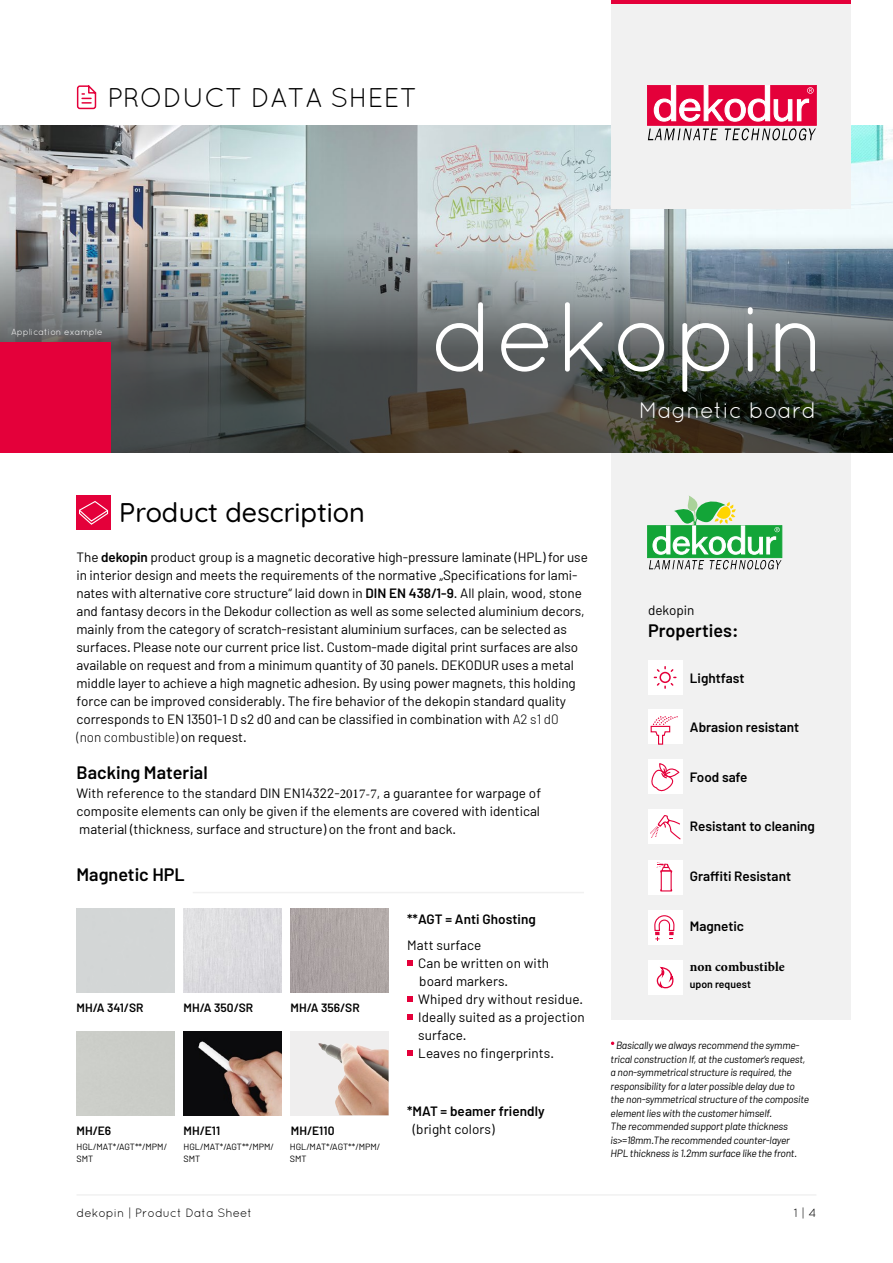
<style>
.page{position:relative;width:893px;height:1263px;background:#fff}
.page>*{position:absolute;margin:0;border:0;box-sizing:border-box;transform-origin:0 0}
.t1{font:99px "Quicksand";color:#fff}
.t2{font:500 27px "Quicksand";color:#000}
.t3{font:27px "Quicksand";color:#000}
.t4{font:22.5px "Quicksand";color:#fff}
.t5{font:600 18px "Barlow";color:#000}
.t6{font:13.5px/18px "Barlow";letter-spacing:-.005em;color:#000}
.t7{font:600 13.5px "Barlow";color:#000}
.t8{font:700 13.5px "Minion Pro";color:#000}
.t9{font:600 12px "Barlow";letter-spacing:.005em;color:#000}
.t10{font:12px "Quicksand";color:#000}
.t11{font:italic 10.5px/13.5px "Barlow";letter-spacing:-.02em;color:#000}
.t12{font:600 10.5px "Barlow";color:#000}
.t13{font:9px/12px "Barlow";letter-spacing:.005em;color:#000}
.t14{font:9px "Quicksand";color:#fff}
.s1{font-weight:600}
.s2{font-weight:300}
.s3{font-family:"Minion Pro"}
</style>
<div class="page">
<hr style="left:77px;top:1194px;width:739px;height:2px;background:#f1f1f1">
<div style="left:611px;top:434px;width:239px;height:586px;background:#f1f1f1"></div>
<img style="left:0;top:125px;width:893px;height:109px">
<img style="left:0;top:234px;width:893px;height:219px">
<div style="left:648px;top:660px;width:34px;height:34px;background:#fff"></div>
<div style="left:648px;top:710px;width:34px;height:34px;background:#fff"></div>
<div style="left:648px;top:760px;width:34px;height:34px;background:#fff"></div>
<div style="left:648px;top:810px;width:34px;height:34px;background:#fff"></div>
<div style="left:648px;top:860px;width:34px;height:34px;background:#fff"></div>
<div style="left:648px;top:910px;width:34px;height:34px;background:#fff"></div>
<div style="left:611px;top:0;width:239px;height:208px;background:#f1f1f1"></div>
<div style="left:0;top:342px;width:111px;height:111px;background:#e4003a"></div>
<hr style="left:611px;top:0;width:239px;height:3px;background:#e4003a">
<svg style="left:76px;top:85px;width:21px;height:25px"></svg>
<svg style="left:653px;top:666px;width:24px;height:23px"></svg>
<svg style="left:651px;top:763px;width:29px;height:29px"></svg>
<svg style="left:650px;top:815px;width:31px;height:25px"></svg>
<div style="left:77px;top:496px;width:34px;height:34px;background:#e4003a"></div>
<svg style="left:79px;top:501px;width:30px;height:24px"></svg>
<svg style="left:650px;top:716px;width:28px;height:29px"></svg>
<svg style="left:657px;top:862px;width:16px;height:30px"></svg>
<svg style="left:654px;top:915px;width:21px;height:26px"></svg>
<hr style="left:193px;top:892px;width:391px;height:1px;background:#f1f1f1">
<svg style="left:407px;top:960px;width:6px;height:5px"></svg>
<svg style="left:407px;top:996px;width:6px;height:5px"></svg>
<svg style="left:407px;top:1014px;width:6px;height:5px"></svg>
<svg style="left:407px;top:1050px;width:6px;height:5px"></svg>
<img style="left:290px;top:909px;width:99px;height:84px">
<img style="left:183px;top:909px;width:99px;height:84px">
<img style="left:318px;top:1042px;width:71px;height:73px">
<img style="left:183px;top:1031px;width:99px;height:84px">
<div style="left:648px;top:960px;width:34px;height:34px;background:#fff"></div>
<svg style="left:656px;top:966px;width:18px;height:23px"></svg>
<svg style="left:611px;top:1041px;width:3px;height:4px"></svg>
<svg style="left:725px;top:128px;width:91px;height:12px"></svg>
<div style="left:647px;top:85px;width:169px;height:40px;background:#e4003a"></div>
<svg style="left:653px;top:85px;width:161px;height:37px"></svg>
<svg style="left:648px;top:128px;width:70px;height:12px"></svg>
<div style="left:647px;top:525px;width:135px;height:33px;background:#1ea841;border:1px solid #13a538"></div>
<svg style="left:649px;top:496px;width:132px;height:73px"></svg>
<h2 class="t3" style="left:107px;top:82px;width:311px">PRODUCT DATA SHEET</h2>
<p class="t14" style="left:11px;top:326px;width:93px">Application example</p>
<h1 class="t1" style="left:430px;top:280px;width:398px">dekopin</h1>
<h3 class="t4" style="left:639px;top:397px;width:179px">Magnetic board</h3>
<h2 class="t2" style="left:119px;top:491px;width:247px">Product description</h2>
<p class="t6" style="left:77px;top:548px;width:513px">The <span class="s1">dekopin</span> product group is a magnetic decorative high-pressure laminate (HPL) for use in interior design and meets the requirements of the normative „Specifications for lami&shy;nates with alternative core structure“ laid down in <span class="s1">DIN EN 438/1-9</span>. All plain, wood, stone and fantasy decors in the Dekodur collection as well as some selected aluminium decors, mainly from the category of scratch-resistant aluminium surfaces, can be selected as surfaces. Please note our current price list. Custom-made digital print surfaces are also available on request and from a minimum quantity of 30 panels. DEKODUR uses a metal middle layer to achieve a high magnetic adhesion. By using power magnets, this holding force can be improved considerably. The fire behavior of the dekopin standard quality corresponds to EN 13501-1 D s2 d0 and can be classified in combination with <span class="s2">A2 s1 d0<br>(non combustible)</span> on request.</p>
<h3 class="t5" style="left:77px;top:762px;width:133px">Backing Material</h3>
<p class="t6" style="left:77px;top:784px;width:466px;text-align:justify">With reference to the standard DIN EN14322-<span class="s3">2017-7</span>, a guarantee for warpage of composite elements can only be given if the elements are covered with identical material (thickness, surface and structure) on the front and back.</p>
<h3 class="t5" style="left:77px;top:863px;width:110px">Magnetic HPL</h3>
<p class="t9" style="left:77px;top:1000px;width:68px">MH/A 341/SR</p>
<p class="t9" style="left:183px;top:1000px;width:71px">MH/A 350/SR</p>
<p class="t9" style="left:290px;top:1000px;width:71px">MH/A 356/SR</p>
<p class="t9" style="left:77px;top:1123px;width:36px">MH/E6</p>
<p class="t13" style="left:77px;top:1140px;width:92px">HGL/MAT*/AGT**/MPM/<br>SMT</p>
<p class="t9" style="left:183px;top:1123px;width:38px">MH/E11</p>
<p class="t9" style="left:291px;top:1123px;width:45px">MH/E110</p>
<p class="t13" style="left:183px;top:1140px;width:92px">HGL/MAT*/AGT**/MPM/<br>SMT</p>
<p class="t13" style="left:290px;top:1140px;width:92px">HGL/MAT*/AGT**/MPM/<br>SMT</p>
<p class="t10" style="left:77px;top:1206px;width:177px">dekopin | Product Data Sheet</p>
<p class="t7" style="left:407px;top:911px;width:130px">**AGT = Anti Ghosting</p>
<p class="t6" style="left:418px;top:935px;width:168px;text-indent:-11px">Matt surface<br>Can be written on with board markers.<br>Whiped dry without residue.<br>Ideally suited as a projection surface.<br>Leaves no fingerprints.</p>
<p class="t7" style="left:407px;top:1103px;width:139px">*MAT = beamer friendly</p>
<p class="t6" style="left:413px;top:1120px;width:83px">(bright colors)</p>
<p class="t6" style="left:648px;top:601px;width:48px">dekopin</p>
<h3 class="t5" style="left:648px;top:619px;width:92px">Properties:</h3>
<p class="t7" style="left:690px;top:670px;width:56px">Lightfast</p>
<p class="t7" style="left:690px;top:719px;width:111px">Abrasion resistant</p>
<p class="t7" style="left:690px;top:769px;width:59px">Food safe</p>
<p class="t7" style="left:690px;top:818px;width:126px">Resistant to cleaning</p>
<p class="t7" style="left:690px;top:867px;width:103px">Graffiti Resistant</p>
<p class="t7" style="left:690px;top:918px;width:56px">Magnetic</p>
<p class="t8" style="left:690px;top:957px;width:96px">non combustible</p>
<p class="t12" style="left:690px;top:978px;width:63px">upon request</p>
<p class="t11" style="left:611px;top:1038px;width:200px;text-indent:5px">Basically we always recommend the symme&shy;trical construction If, at the customer‘s request, a non-symmetrical structure is required, the responsibility for a later possible delay due to the non-symmetrical structure of the composite element lies with the customer himself.<br>The recommended support plate thickness is&gt;=18mm.The recommended counter-layer HPL thickness is 1.2mm surface like the front.</p>
<p class="t10" style="left:794px;top:1206px;width:24px">1 | 4</p>
</div>
